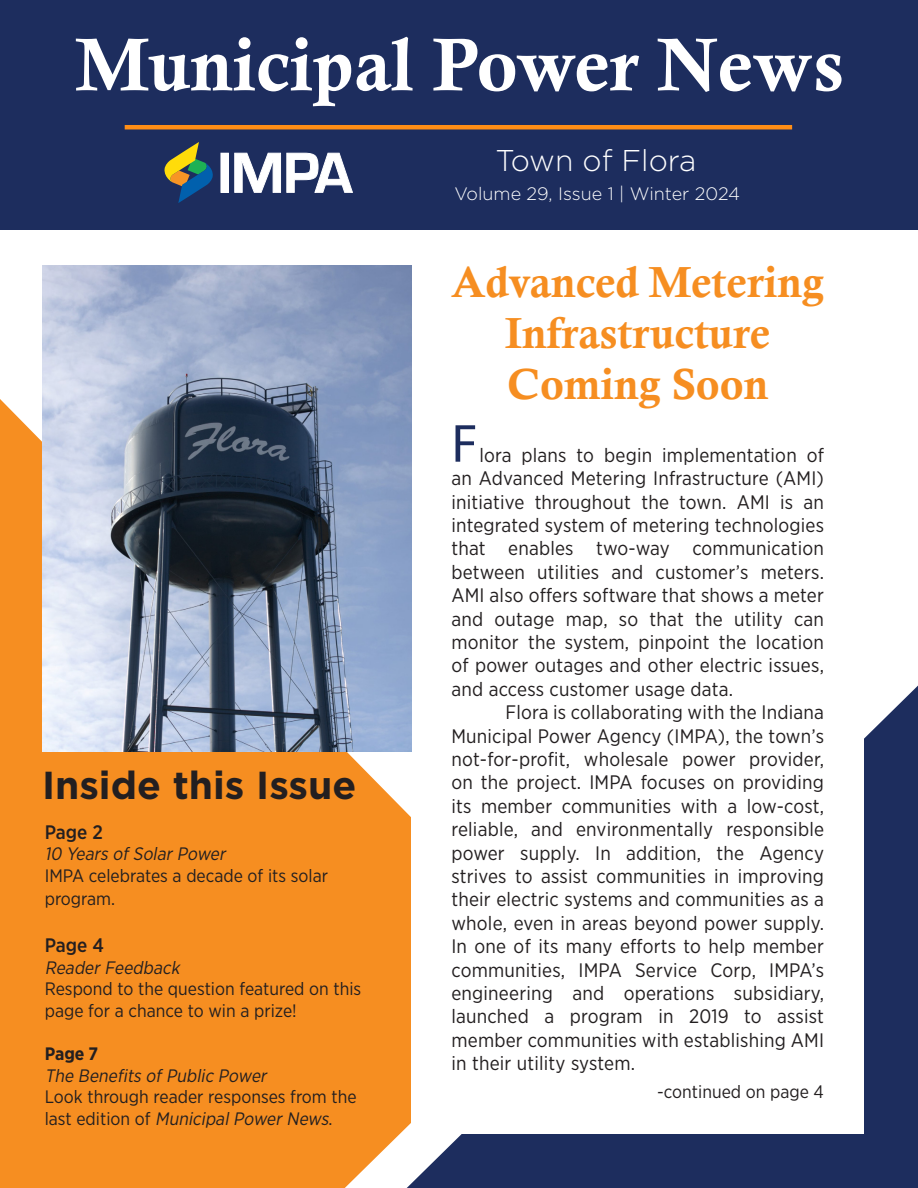
<style>
.page{position:relative;width:918px;height:1188px;background:#fff}
.page>*{position:absolute;margin:0;border:0;box-sizing:border-box;transform-origin:0 0}
.t1{font:75px "Calis MT Bol";color:#fff}
.t2{font:54px "Myriad Pro";color:#1d2d5e}
.t3{font:43.5px/51px "Calis MT Bol";color:#f68e21;text-align:center}
.t4{font:700 39px "Gotham";color:#231f20}
.t5{font:300 30px "Gotham";color:#fff}
.t6{font:19.5px/23.4px "Gotham Narrow";letter-spacing:.01em;color:#231f20;text-align:justify}
.t7{font:500 19.5px "Gotham Narrow";color:#231f20}
.t8{font:18px/21.6px "Gotham Narrow";color:#231f20}
.t9{font:italic 18px "Gotham Narrow";color:#231f20}
.t10{font:300 18px "Gotham";color:#fff}
.t11{font:700 18px "Gotham Narrow";color:#231f20}
.s1{font-style:italic}
</style>
<div class="page">
<div style="left:0;top:399px;width:412px;height:789px;background:#f68e21"></div>
<div style="left:0;top:0;width:918px;height:230px;background:#1d2d5e"></div>
<svg style="left:407px;top:686px;width:511px;height:502px;background:#2f3b66"></svg>
<div style="left:411px;top:675px;width:453px;height:459px;background:#fff"></div>
<hr style="left:125px;top:125px;width:667px;height:4px;background:#ff8e16">
<div style="left:221px;top:153px;width:7px;height:39px;background:#fff"></div>
<div style="left:221px;top:153px;width:8px;height:40px;border:1px solid #fff"></div>
<svg style="left:234px;top:152px;width:119px;height:41px"></svg>
<svg style="left:164px;top:142px;width:49px;height:61px"></svg>
<img style="left:42px;top:266px;width:369px;height:486px">
<p class="t1" style="left:75px;top:22px;width:770px">Municipal Power News</p>
<p class="t4" style="left:42px;top:763px;width:316px">Inside this Issue</p>
<p class="t7" style="left:45px;top:819px;width:60px">Page 2</p>
<p class="t9" style="left:45px;top:843px;width:186px">10 Years ofSolarPower</p>
<p class="t8" style="left:45px;top:863px;width:285px;line-height:23.4px">IMPA celebrates a decade of its solar program.</p>
<p class="t7" style="left:45px;top:933px;width:61px">Page 4</p>
<p class="t9" style="left:45px;top:956px;width:140px">ReaderFeedback</p>
<p class="t8" style="left:45px;top:978px;width:318px">Respond to the question featured on this page for a chance to win a prize!</p>
<p class="t11" style="left:45px;top:1042px;width:55px">Page 7</p>
<p class="t9" style="left:45px;top:1064px;width:227px">The Benefits ofPublic Power</p>
<p class="t8" style="left:45px;top:1086px;width:313px">Look through reader responses from the l a s t e d i t i o n o f <span class="s1">MunicipalPowerNews</span>.</p>
<p class="t5" style="left:495px;top:141px;width:202px">Town of Flora</p>
<p class="t10" style="left:454px;top:182px;width:287px">Volume 29, Issue 1 | Winter 2024</p>
<p class="t3" style="left:451px;top:256px;width:374px">Advanced Metering<br>Infrastructure<br>Coming Soon</p>
<p class="t2" style="left:451px;top:410px;width:28px">F</p>
<p class="t6" style="left:451px;top:443px;width:374px;text-indent:28px">lora plans to begin implementation of an Advanced Metering Infrastructure (AMI) initiative throughout the town. AMI is an integrated system of metering technologies that enables two-way communication between utilities and customer’s meters.<br>AMI also offers software that shows a meter and outage map, so that the utility can monitor the system, pinpoint the location of power outages and other electric issues, and access customer usage data.</p>
<p class="t6" style="left:451px;top:700px;width:374px;text-indent:54px">Flora is collaborating with the Indiana Municipal Power Agency (IMPA), the town’s not-for-profit, wholesale power provider, on the project. IMPA focuses on providing its member communities with a low-cost, reliable, and environmentally responsible power supply. In addition, the Agency strives to assist communities in improving their electric systems and communities as a whole, even in areas beyond power supply.<br>In one of its many efforts to help member communities, IMPA Service Corp, IMPA’s engineering and operations subsidiary, launched a program in 2019 to assist member communities with establishing AMI in their utility system.</p>
<p class="t8" style="left:657px;top:1080px;width:168px">-continued on page 4</p>
</div>
